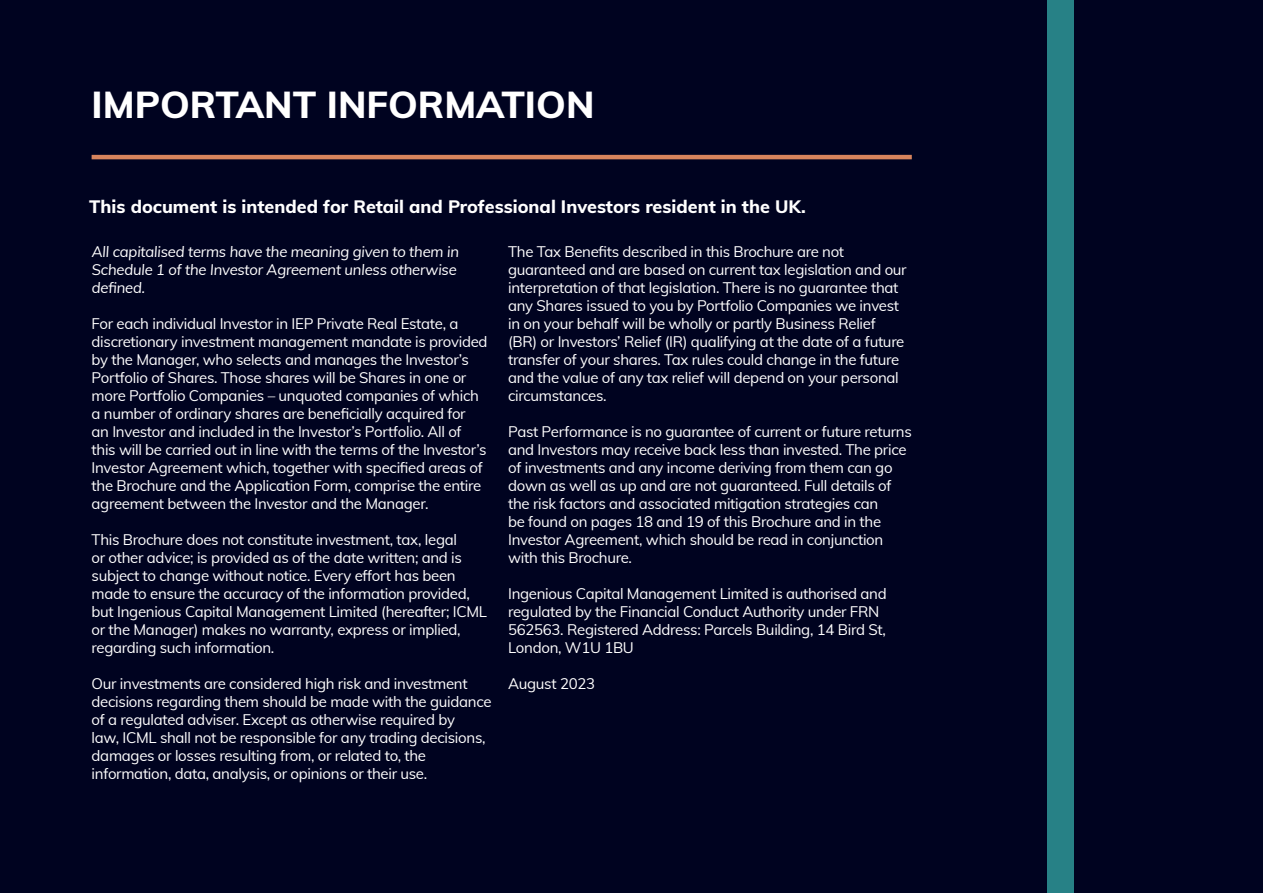
<style>
.page{position:relative;width:1263px;height:893px;background:#000320}
.page>*{position:absolute;margin:0;border:0;box-sizing:border-box;transform-origin:0 0}
.t1{font:800 37.5px "Muli";color:#fff}
.t2{font:800 18px "Muli";color:#fff}
.t3{font:15px/18px "Muli";letter-spacing:-.02em;color:#fff}
</style>
<div class="page">
<hr style="left:92px;top:155px;width:820px;height:4px;background:#d7845d">
<div style="left:1047px;top:0;width:26px;height:893px;background:#278186"></div>
<p class="t1" style="left:92px;top:78px;width:504px">IMPORTANT INFORMATION</p>
<p class="t2" style="left:89px;top:193px;width:718px">This document is intended for Retail and Professional Investors resident in the UK.</p>
<p class="t3" style="left:92px;top:242px;width:370px">All capitalised terms have the meaning given to them in<br>Schedule 1 of the Investor Agreement unless otherwise defined.</p>
<p class="t3" style="left:92px;top:314px;width:397px">For each individual Investor in IEP Private Real Estate, a discretionary investment management mandate is provided by the Manager, who selects and manages the Investor’s Portfolio of Shares. Those shares will be Shares in one or more Portfolio Companies – unquoted companies of which a number of ordinary shares are beneficially acquired for<br>an Investor and included in the Investor’s Portfolio. All of this will be carried out in line with the terms of the Investor’s Investor Agreement which, together with specified areas of the Brochure and the Application Form, comprise the entire agreement between the Investor and the Manager.</p>
<p class="t3" style="left:92px;top:530px;width:397px">This Brochure does not constitute investment, tax, legal<br>or other advice; is provided as of the date written; and is subject to change without notice. Every effort has been made to ensure the accuracy of the information provided, but Ingenious Capital Management Limited (hereafter; ICML or the Manager) makes no warranty, express or implied, regarding such information.</p>
<p class="t3" style="left:92px;top:674px;width:402px">Our investments are considered high risk and investment decisions regarding them should be made with the guidance of a regulated adviser. Except as otherwise required by<br>law, ICML shall not be responsible for any trading decisions, damages or losses resulting from, or related to, the information, data, analysis, or opinions or their use.</p>
<p class="t3" style="left:508px;top:242px;width:400px">The Tax Benefits described in this Brochure are not guaranteed and are based on current tax legislation and our interpretation of that legislation. There is no guarantee that any Shares issued to you by Portfolio Companies we invest in on your behalf will be wholly or partly Business Relief (BR) or Investors’ Relief (IR) qualifying at the date of a future transfer of your shares. Tax rules could change in the future and the value of any tax relief will depend on your personal circumstances.</p>
<p class="t3" style="left:508px;top:422px;width:405px">Past Performance is no guarantee of current or future returns and Investors may receive back less than invested. The price of investments and any income deriving from them can go down as well as up and are not guaranteed. Full details of the risk factors and associated mitigation strategies can<br>be found on pages 18 and 19 of this Brochure and in the Investor Agreement, which should be read in conjunction with this Brochure.</p>
<p class="t3" style="left:508px;top:584px;width:380px">Ingenious Capital Management Limited is authorised and regulated by the Financial Conduct Authority under FRN 562563. Registered Address: Parcels Building, 14 Bird St, London, W1U 1BU</p>
<p class="t3" style="left:508px;top:674px;width:88px">August 2023</p>
</div>
